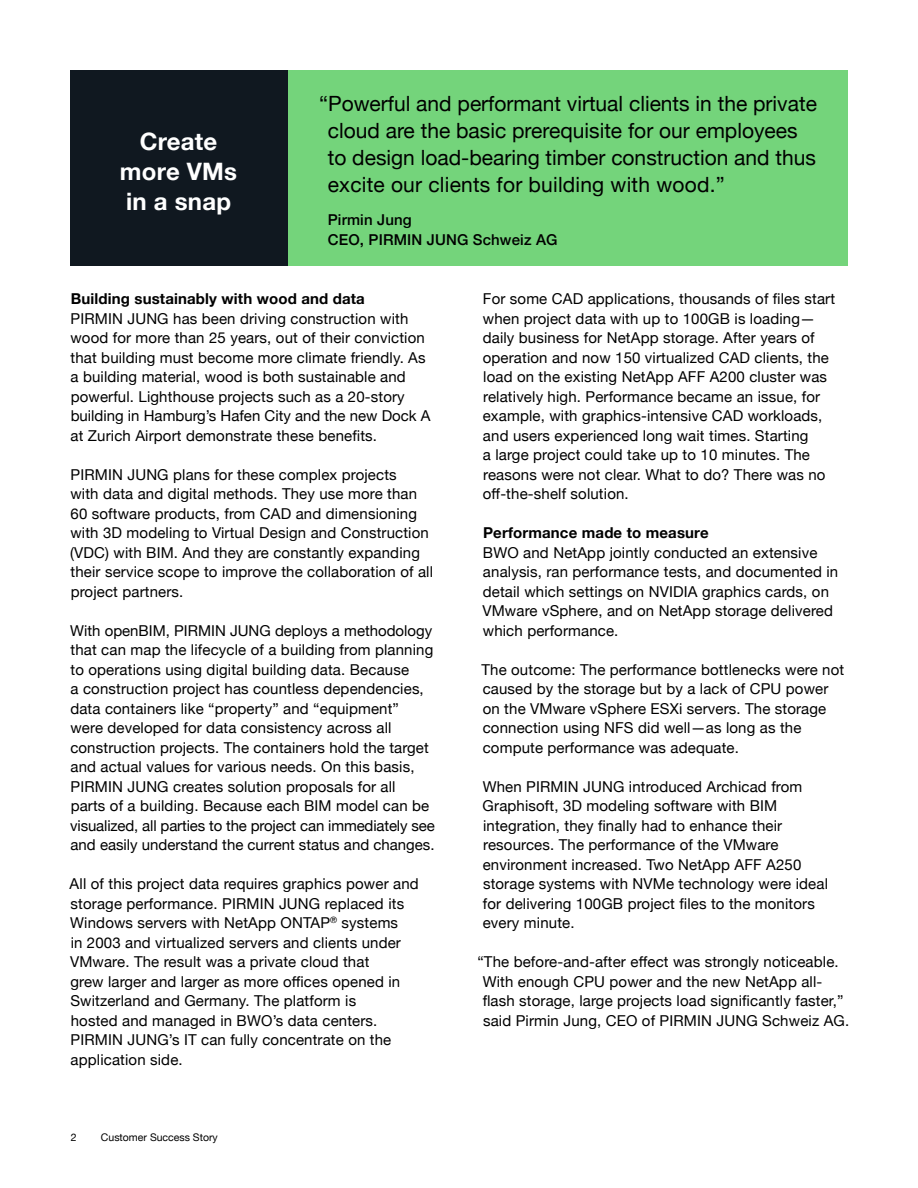
<style>
.page{position:relative;width:918px;height:1188px;background:#fff}
.page>*{position:absolute;margin:0;border:0;box-sizing:border-box;transform-origin:0 0}
.t1{font:700 24px/30px "Helvetica Neue";letter-spacing:.01em;color:#fff;text-align:center}
.t2{font:21px/27px "Helvetica Neue";color:#000}
.t3{font:15px/19.5px "Helvetica Neue";letter-spacing:.01em;color:#000}
.t4{font:700 15px "Helvetica Neue";letter-spacing:.01em;color:#000}
.t5{font:500 15px/19.5px "Helvetica Neue";letter-spacing:.01em;color:#000}
.t6{font:10.5px "Helvetica Neue";color:#000}
</style>
<div class="page">
<div style="left:287px;top:70px;width:561px;height:196px;background:#74d47b"></div>
<div style="left:70px;top:70px;width:217px;height:196px;background:#101820"></div>
<h1 class="t1" style="left:120px;top:127px;width:119px">Create more VMs in a snap</h1>
<h2 class="t2" style="left:328px;top:91px;width:491px;text-indent:-9px">“Powerful and performant virtual clients in the private cloud are the basic prerequisite for our employees to design load-bearing timber construction and thus excite our clients for building with wood.”</h2>
<p class="t5" style="left:328px;top:209px;width:231px">Pirmin Jung<br>CEO, PIRMIN JUNG Schweiz AG</p>
<p class="t4" style="left:71px;top:287px;width:296px">Building sustainably with wood and data</p>
<p class="t3" style="left:70px;top:310px;width:362px">PIRMIN JUNG has been driving construction with wood for more than 25 years, out of their conviction that building must become more climate friendly. As a building material, wood is both sustainable and powerful. Lighthouse projects such as a 20-story building in Hamburg’s Hafen City and the new Dock A at Zurich Airport demonstrate these benefits.</p>
<p class="t3" style="left:70px;top:466px;width:364px">PIRMIN JUNG plans for these complex projects<br>with data and digital methods. They use more than 60 software products, from CAD and dimensioning with 3D modeling to Virtual Design and Construction (VDC) with BIM. And they are constantly expanding their service scope to improve the collaboration of all project partners.</p>
<p class="t3" style="left:70px;top:622px;width:366px">With openBIM, PIRMIN JUNG deploys a methodology that can map the lifecycle of a building from planning to operations using digital building data. Because<br>a construction project has countless dependencies, data containers like “property” and “equipment” were developed for data consistency across all construction projects. The containers hold the target and actual values for various needs. On this basis, PIRMIN JUNG creates solution proposals for all<br>parts of a building. Because each BIM model can be visualized, all parties to the project can immediately see and easily understand the current status and changes.</p>
<p class="t3" style="left:70px;top:875px;width:351px">All of this project data requires graphics power and storage performance. PIRMIN JUNG replaced its Windows servers with NetApp ONTAP<sup>®</sup> systems<br>in 2003 and virtualized servers and clients under VMware. The result was a private cloud that<br>grew larger and larger as more offices opened in Switzerland and Germany. The platform is<br>hosted and managed in BWO’s data centers.<br>PIRMIN JUNG’s IT can fully concentrate on the application side.</p>
<p class="t6" style="left:71px;top:1129px;width:7px">2</p>
<p class="t6" style="left:101px;top:1130px;width:118px">Customer Success Story</p>
<p class="t3" style="left:483px;top:290px;width:354px">For some CAD applications, thousands of files start when project data with up to 100GB is loading— daily business for NetApp storage. After years of operation and now 150 virtualized CAD clients, the load on the existing NetApp AFF A200 cluster was relatively high. Performance became an issue, for example, with graphics-intensive CAD workloads, and users experienced long wait times. Starting<br>a large project could take up to 10 minutes. The reasons were not clear. What to do? There was no off-the-shelf solution.</p>
<p class="t4" style="left:483px;top:521px;width:227px">Performance made to measure</p>
<p class="t3" style="left:482px;top:544px;width:357px">BWO and NetApp jointly conducted an extensive analysis, ran performance tests, and documented in detail which settings on NVIDIA graphics cards, on VMware vSphere, and on NetApp storage delivered which performance.</p>
<p class="t3" style="left:481px;top:661px;width:364px">The outcome: The performance bottlenecks were not caused by the storage but by a lack of CPU power on the VMware vSphere ESXi servers. The storage connection using NFS did well—as long as the compute performance was adequate.</p>
<p class="t3" style="left:483px;top:778px;width:347px">When PIRMIN JUNG introduced Archicad from Graphisoft, 3D modeling software with BIM integration, they finally had to enhance their resources. The performance of the VMware environment increased. Two NetApp AFF A250 storage systems with NVMe technology were ideal for delivering 100GB project files to the monitors every minute.</p>
<p class="t3" style="left:483px;top:953px;width:368px;text-indent:-5px">“The before-and-after effect was strongly noticeable.<br>With enough CPU power and the new NetApp all&shy;flash storage, large projects load significantly faster,” said Pirmin Jung, CEO of PIRMIN JUNG Schweiz AG.</p>
</div>
